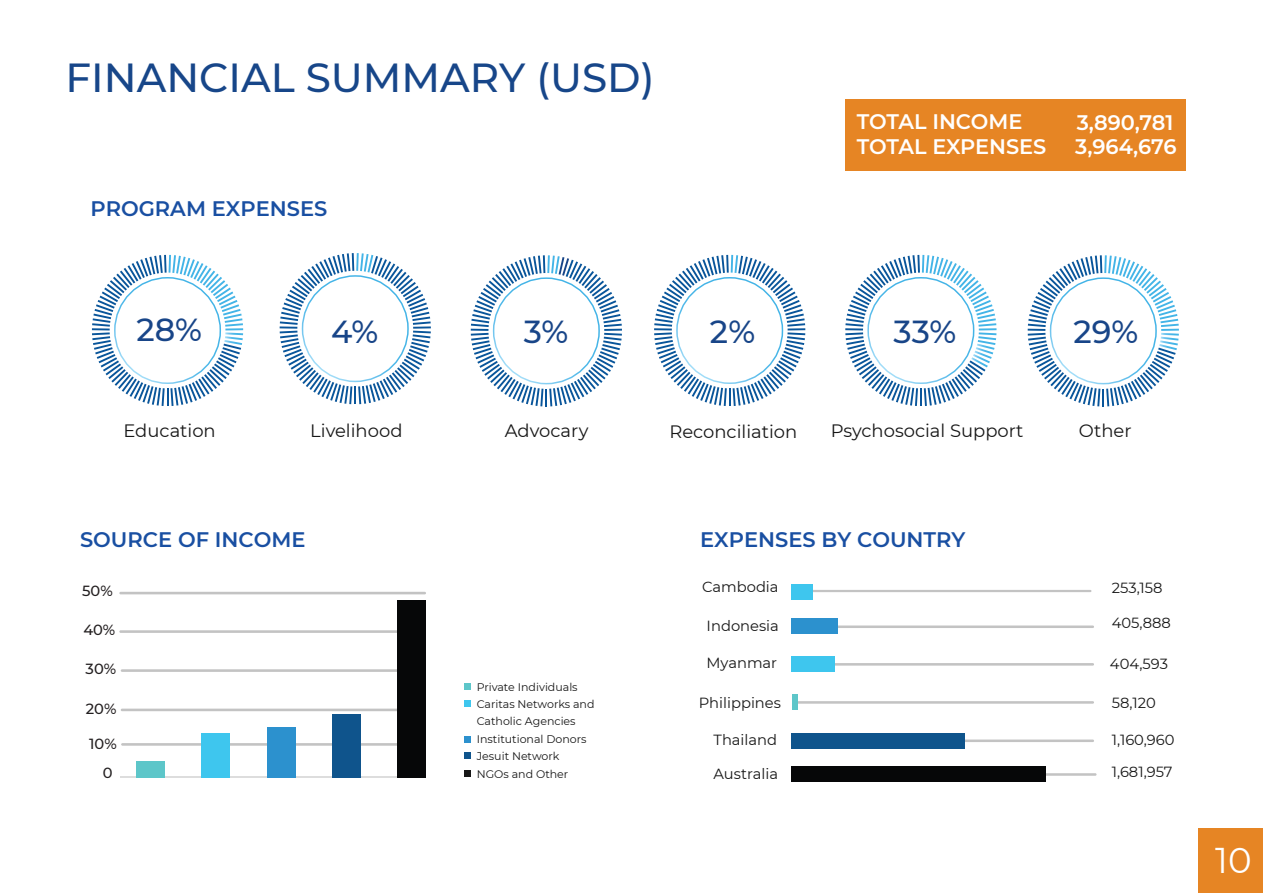
<style>
.page{position:relative;width:1263px;height:893px;background:#fff}
.page>*{position:absolute;margin:0;border:0;box-sizing:border-box;transform-origin:0 0}
.t1{font:500 40.5px "Montserrat";color:#174689}
.t2{font:35.85px "Montserrat";color:#fff}
.t3{font:500 31.8px "Montserrat";color:#184588}
.t4{font:600 21px "Montserrat";color:#194fa2}
.t5{font:600 21px/25.2px "Montserrat";color:#fff}
.t6{font:18px "Montserrat";color:#171717}
.t7{font:14.7px/32.2px "Montserrat";color:#171717}
.t8{font:500 14.7px/29.4px "Montserrat";color:#231f20;text-align:right}
.t9{font:10.95px/17.4px "Montserrat";color:#171717}
</style>
<div class="page">
<div style="left:1198px;top:829px;width:65px;height:64px;background:#e68524"></div>
<hr style="left:816px;top:773px;width:280px;height:3px;background:#c3c3c3">
<hr style="left:814px;top:739px;width:280px;height:3px;background:#c3c3c3">
<hr style="left:794px;top:701px;width:300px;height:3px;background:#c3c3c3">
<hr style="left:814px;top:663px;width:280px;height:3px;background:#c3c3c3">
<hr style="left:814px;top:625px;width:280px;height:3px;background:#c3c3c3">
<hr style="left:798px;top:590px;width:293px;height:2px;background:#c3c3c3">
<div style="left:791px;top:584px;width:22px;height:16px;background:#3ec6ee"></div>
<div style="left:791px;top:618px;width:47px;height:15px;background:#2c91ce"></div>
<div style="left:791px;top:656px;width:43px;height:16px;background:#3ec6ee"></div>
<div style="left:791px;top:733px;width:174px;height:16px;background:#0f548c"></div>
<div style="left:791px;top:767px;width:255px;height:15px;background:#060708"></div>
<div style="left:792px;top:695px;width:6px;height:15px;background:#5dc6c9"></div>
<svg style="left:654px;top:255px;width:151px;height:151px"></svg>
<div style="left:676px;top:277px;width:107px;height:107px;border:2px solid #fff;border-radius:50%"></div>
<hr style="left:280px;top:326px;width:17px;height:3px;background:#09559a">
<svg style="left:280px;top:253px;width:151px;height:72px"></svg>
<hr style="left:413px;top:326px;width:18px;height:3px;background:#09559a">
<svg style="left:280px;top:331px;width:151px;height:73px"></svg>
<div style="left:302px;top:275px;width:107px;height:107px;border:2px solid #fff;border-radius:50%"></div>
<svg style="left:471px;top:255px;width:151px;height:151px"></svg>
<div style="left:493px;top:277px;width:107px;height:107px;border:2px solid #fff;border-radius:50%"></div>
<svg style="left:1028px;top:255px;width:151px;height:151px"></svg>
<div style="left:1050px;top:277px;width:107px;height:107px;border:2px solid #fff;border-radius:50%"></div>
<svg style="left:92px;top:255px;width:151px;height:151px"></svg>
<div style="left:114px;top:277px;width:107px;height:107px;border:2px solid #fff;border-radius:50%"></div>
<svg style="left:845px;top:255px;width:151px;height:151px"></svg>
<div style="left:867px;top:277px;width:107px;height:107px;border:2px solid #fff;border-radius:50%"></div>
<div style="left:845px;top:99px;width:340px;height:71px;background:#e68524"></div>
<hr style="left:121px;top:743px;width:303px;height:3px;background:#c3c3c3">
<hr style="left:121px;top:709px;width:301px;height:2px;background:#c3c3c3">
<hr style="left:121px;top:669px;width:301px;height:3px;background:#c3c3c3">
<hr style="left:119px;top:630px;width:303px;height:3px;background:#c3c3c3">
<hr style="left:119px;top:592px;width:307px;height:2px;background:#c3c3c3">
<hr style="left:121px;top:777px;width:305px;height:1px;background:#171717">
<div style="left:136px;top:761px;width:29px;height:16px;background:#5dc6c9"></div>
<div style="left:202px;top:733px;width:28px;height:45px;background:#3ec6ee"></div>
<div style="left:267px;top:727px;width:28px;height:51px;background:#2c91ce"></div>
<div style="left:332px;top:714px;width:28px;height:64px;background:#0f548c"></div>
<div style="left:397px;top:600px;width:29px;height:178px;background:#060708"></div>
<div style="left:464px;top:770px;width:7px;height:7px;background:#171717"></div>
<div style="left:464px;top:752px;width:7px;height:7px;background:#0f548c"></div>
<div style="left:464px;top:736px;width:7px;height:7px;background:#2c91ce"></div>
<div style="left:464px;top:700px;width:7px;height:7px;background:#3ec6ee"></div>
<div style="left:464px;top:683px;width:7px;height:7px;background:#5dc6c9"></div>
<h1 class="t1" style="left:66px;top:49px;width:590px">FINANCIAL SUMMARY (USD)</h1>
<h3 class="t4" style="left:90px;top:194px;width:238px">PROGRAM EXPENSES</h3>
<h3 class="t5" style="left:857px;top:108px;width:191px">TOTAL INCOME<br>TOTAL EXPENSES</h3>
<h3 class="t5" style="left:1077px;top:109px;width:98px">3,890,781</h3>
<h3 class="t5" style="left:1075px;top:133px;width:103px">3,964,676</h3>
<h3 class="t3" style="left:137px;top:308px;width:67px">28%</h3>
<h3 class="t3" style="left:331px;top:310px;width:49px">4%</h3>
<h3 class="t3" style="left:524px;top:309px;width:46px">3%</h3>
<h3 class="t3" style="left:710px;top:309px;width:47px">2%</h3>
<h3 class="t3" style="left:894px;top:310px;width:64px">33%</h3>
<h3 class="t3" style="left:1073px;top:309px;width:66px">29%</h3>
<p class="t6" style="left:123px;top:418px;width:94px">Education</p>
<p class="t6" style="left:310px;top:418px;width:94px">Livelihood</p>
<p class="t6" style="left:505px;top:418px;width:85px">Advocary</p>
<p class="t6" style="left:669px;top:419px;width:129px">Reconciliation</p>
<p class="t6" style="left:831px;top:418px;width:194px">Psychosocial Support</p>
<p class="t6" style="left:1079px;top:418px;width:54px">Other</p>
<h3 class="t4" style="left:80px;top:525px;width:227px">SOURCE OF INCOME</h3>
<p class="t8" style="left:82px;top:576px;width:32px">50%</p>
<p class="t8" style="left:83px;top:615px;width:34px">40%</p>
<p class="t8" style="left:86px;top:654px;width:32px">30%</p>
<p class="t8" style="left:86px;top:693px;width:32px">20%</p>
<p class="t8" style="left:89px;top:728px;width:29px">10%<br>0</p>
<p class="t9" style="left:477px;top:678px;width:119px">Private Individuals<br>Caritas Networks and<br>Catholic Agencies<br>Institutional Donors<br>Jesuit Network<br>NGOs and Other</p>
<h3 class="t4" style="left:700px;top:524px;width:267px">EXPENSES BY COUNTRY</h3>
<p class="t7" style="left:702px;top:570px;width:78px">Cambodia</p>
<p class="t7" style="left:707px;top:609px;width:74px">Indonesia</p>
<p class="t7" style="left:707px;top:646px;width:72px">Myanmar</p>
<p class="t7" style="left:699px;top:686px;width:84px">Philippines</p>
<p class="t7" style="left:714px;top:723px;width:65px">Thailand</p>
<p class="t7" style="left:714px;top:757px;width:66px">Australia</p>
<p class="t7" style="left:1112px;top:571px;width:52px">253,158</p>
<p class="t7" style="left:1112px;top:606px;width:61px">405,888</p>
<p class="t7" style="left:1110px;top:647px;width:59px">404,593</p>
<p class="t7" style="left:1112px;top:686px;width:46px">58,120</p>
<p class="t7" style="left:1112px;top:723px;width:64px">1,160,960<br>1,681,957</p>
<h2 class="t2" style="left:1215px;top:836px;width:38px">10</h2>
</div>
